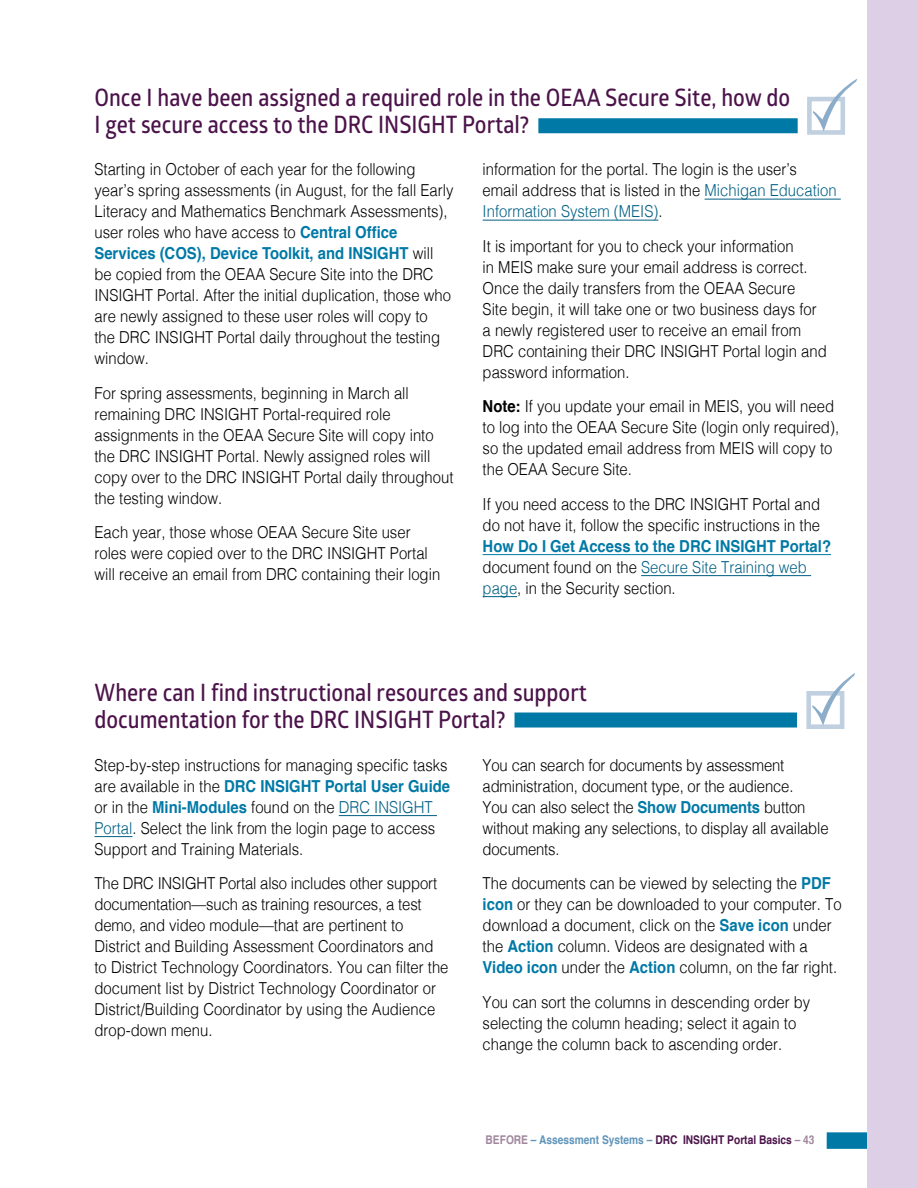
<style>
.page{position:relative;width:918px;height:1188px;background:#fff}
.page>*{position:absolute;margin:0;border:0;box-sizing:border-box;transform-origin:0 0}
.subhead1{font:24px/27px "Glober Semi Bold Free";color:#4b134a;scale:.9 1}
.text1{font:300 16.5px/21px "Helvetica";color:#000;scale:.9 1}
.t1{font:700 12px "Helvetica";color:#4b134a;scale:.85 1}
.s1{font-weight:700;color:#0079a6}
.s2{color:#006084}
.s3{font-weight:700}
.s4{color:#a0879d}
.s5{color:#6095ba}
</style>
<div class="page">
<div style="left:827px;top:1132px;width:51px;height:17px;background:#0079a6"></div>
<div style="left:867px;top:0;width:51px;height:1188px;background:#ddcfe6"></div>
<div style="left:538px;top:118px;width:260px;height:15px;background:#0079a6"></div>
<svg style="left:807px;top:97px;width:38px;height:38px"></svg>
<svg style="left:813px;top:79px;width:44px;height:53px"></svg>
<hr style="left:705px;top:199px;width:136px;height:1px;background:#006084">
<hr style="left:483px;top:220px;width:175px;height:1px;background:#006084">
<hr style="left:483px;top:554px;width:348px;height:1px;background:#0079a6">
<hr style="left:641px;top:575px;width:170px;height:1px;background:#006084">
<hr style="left:483px;top:596px;width:34px;height:1px;background:#006084">
<div style="left:515px;top:713px;width:282px;height:15px;background:#0079a6"></div>
<svg style="left:806px;top:691px;width:38px;height:38px"></svg>
<svg style="left:812px;top:673px;width:43px;height:53px"></svg>
<hr style="left:339px;top:815px;width:98px;height:1px;background:#006084">
<hr style="left:94px;top:836px;width:38px;height:1px;background:#006084">
<p class="subhead1" style="left:94px;top:83px;width:774px">Once I have been assigned a required role in the OEAA Secure Site, how do<br>I get secure access to the DRC INSIGHT Portal?</p>
<p class="text1" style="left:94px;top:158px;width:400px">Starting in October of each year for the following year’s spring assessments (in August, for the fall Early Literacy and Mathematics Benchmark Assessments), user roles who have access to <span class="s1">Central Office Services (COS), Device Toolkit, and INSIGHT</span> will be copied from the OEAA Secure Site into the DRC INSIGHT Portal. After the initial duplication, those who are newly assigned to these user roles will copy to<br>the DRC INSIGHT Portal daily throughout the testing window.</p>
<p class="text1" style="left:94px;top:381px;width:400px">For spring assessments, beginning in March all remaining DRC INSIGHT Portal-required role assignments in the OEAA Secure Site will copy into the DRC INSIGHT Portal. Newly assigned roles will copy over to the DRC INSIGHT Portal daily throughout the testing window.</p>
<p class="text1" style="left:94px;top:521px;width:386px">Each year, those whose OEAA Secure Site user roles were copied over to the DRC INSIGHT Portal will receive an email from DRC containing their login</p>
<p class="text1" style="left:483px;top:158px;width:395px">information for the portal. The login is the user’s email address that is listed in the <span class="s2">Michigan Education<br>Information System (MEIS)</span>.</p>
<p class="text1" style="left:483px;top:234px;width:384px">It is important for you to check your information<br>in MEIS make sure your email address is correct.<br>Once the daily transfers from the OEAA Secure<br>Site begin, it will take one or two business days for a newly registered user to receive an email from DRC containing their DRC INSIGHT Portal login and password information.</p>
<p class="text1" style="left:483px;top:395px;width:398px"><span class="s3">Note:</span> If you update your email in MEIS, you will need to log into the OEAA Secure Site (login only required), so the updated email address from MEIS will copy to the OEAA Secure Site.</p>
<p class="text1" style="left:483px;top:492px;width:389px">If you need access to the DRC INSIGHT Portal and do not have it, follow the specific instructions in the <span class="s1">How Do I Get Access to the DRC INSIGHT Portal? </span>document found on the <span class="s2">Secure Site Training web page</span>, in the Security section.</p>
<p class="subhead1" style="left:94px;top:678px;width:549px">Where can I find instructional resources and support documentation for the DRC INSIGHT Portal?</p>
<p class="text1" style="left:94px;top:753px;width:397px">Step-by-step instructions for managing specific tasks are available in the <span class="s1">DRC INSIGHT Portal User Guide </span>or in the <span class="s1">Mini-Modules</span> found on the <span class="s2">DRC INSIGHT Portal</span>. Select the link from the login page to access Support and Training Materials.</p>
<p class="text1" style="left:94px;top:872px;width:395px">The DRC INSIGHT Portal also includes other support documentation—such as training resources, a test demo, and video module—that are pertinent to District and Building Assessment Coordinators and to District Technology Coordinators. You can filter the document list by District Technology Coordinator or District/Building Coordinator by using the Audience drop‑down menu.</p>
<p class="text1" style="left:483px;top:753px;width:386px">You can search for documents by assessment administration, document type, or the audience.<br>You can also select the <span class="s1">Show Documents</span> button without making any selections, to display all available documents.</p>
<p class="text1" style="left:483px;top:872px;width:400px">The documents can be viewed by selecting the <span class="s1">PDF icon</span> or they can be downloaded to your computer. To download a document, click on the <span class="s1">Save icon</span> under the <span class="s1">Action</span> column. Videos are designated with a <span class="s1">Video icon</span> under the <span class="s1">Action</span> column, on the far right.</p>
<p class="text1" style="left:483px;top:990px;width:366px">You can sort the columns in descending order by selecting the column heading; select it again to change the column back to ascending order.</p>
<p class="t1" style="left:486px;top:1130px;width:389px"><span class="s4">BEFORE</span> <span class="s5">– Assessment Systems –</span> DRC INSIGHT Portal Basics <span class="s4">– 43</span></p>
</div>
